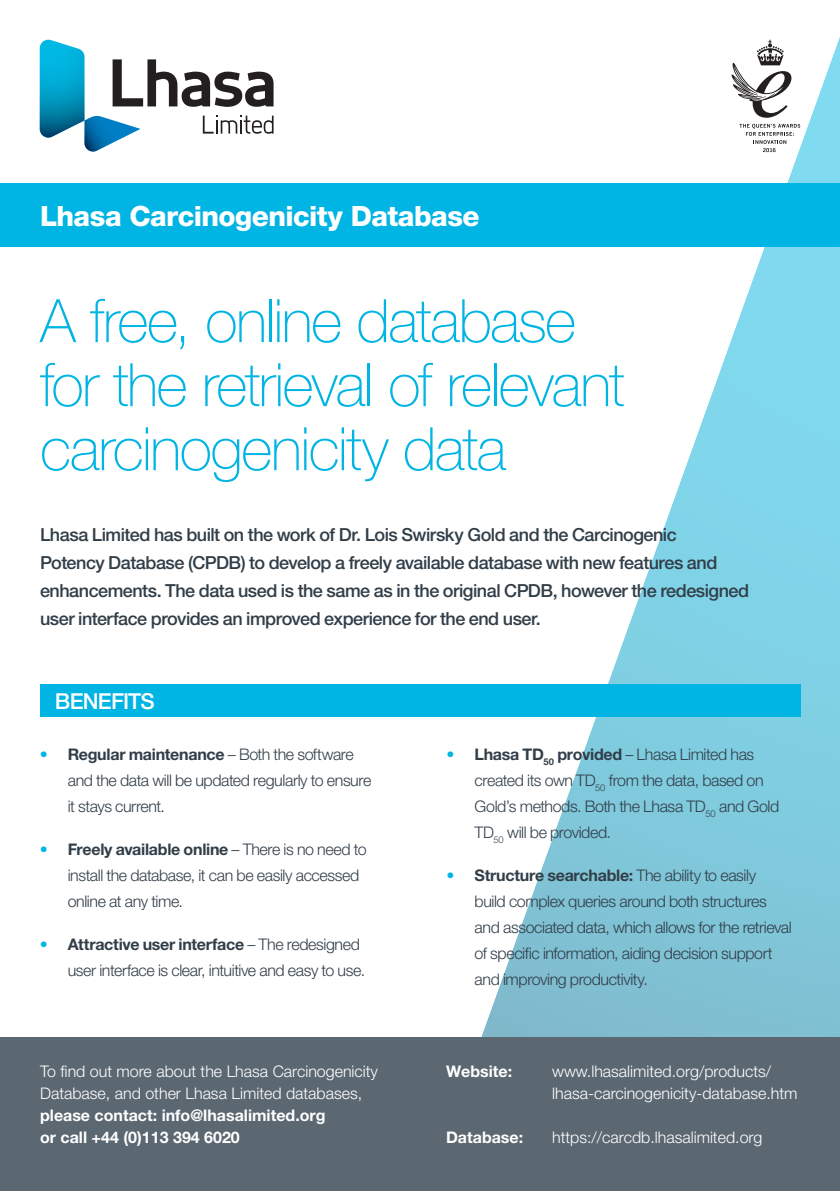
<style>
.page{position:relative;width:840px;height:1191px;background:#fff}
.page>*{position:absolute;margin:0;border:0;box-sizing:border-box;transform-origin:0 0}
.t1{font:100 60px/64px "Helvetica Neue LT Pro";letter-spacing:-.03em;color:#00b4e3}
.t2{font:800 28px "Helvetica Neue LT Pro";letter-spacing:-.02em;color:#fff}
.t3{font:500 22px "Helvetica Neue LT Pro";letter-spacing:-.035em;color:#fff}
.Green_Bullets{font:500 18px/28px "Helvetica Neue LT Pro";letter-spacing:-.03em;color:#313e48}
.t4{font:300 16px/26px "Helvetica Neue LT Pro";letter-spacing:-.025em;color:#313e48}
.t5{font:300 16px/22px "Helvetica Neue LT Pro";color:#fff}
.t6{font:700 16px "Helvetica Neue LT Pro";color:#fff}
.s1{font-weight:700;color:#00b4e3}
.s2{font-weight:700}
</style>
<div class="page">
<svg style="left:481px;top:39px;width:358px;height:998px"></svg>
<svg style="left:40px;top:40px;width:233px;height:112px"></svg>
<div style="left:0;top:183px;width:839px;height:64px;background:#00b4e3"></div>
<div style="left:0;top:1037px;width:839px;height:154px;background:#5b6771"></div>
<svg style="left:731px;top:40px;width:60px;height:78px"></svg>
<svg style="left:739px;top:124px;width:60px;height:28px"></svg>
<div style="left:40px;top:684px;width:759px;height:33px;background:#00b4e3"></div>
<p class="t2" style="left:40px;top:199px;width:440px">Lhasa Carcinogenicity Database</p>
<p class="t1" style="left:40px;top:289px;width:585px">A free, online database for the retrieval of relevant carcinogenicity data</p>
<p class="Green_Bullets" style="left:40px;top:521px;width:710px">Lhasa Limited has built on the work of Dr. Lois Swirsky Gold and the Carcinogenic<br>Potency Database (CPDB) to develop a freely available database with new features and enhancements. The data used is the same as in the original CPDB, however the redesigned user interface provides an improved experience for the end user.</p>
<p class="t3" style="left:55px;top:688px;width:101px">BENEFITS</p>
<p class="t4" style="left:68px;top:741px;width:305px;text-indent:-28px"><span class="s1">•</span> <span class="s2">Regular maintenance</span> – Both the software and the data will be updated regularly to ensure it stays current.</p>
<p class="t4" style="left:68px;top:836px;width:300px;text-indent:-28px"><span class="s1">•</span> <span class="s2">Freely available online</span> – There is no need to install the database, it can be easily accessed online at any time.</p>
<p class="t4" style="left:68px;top:931px;width:299px;text-indent:-28px"><span class="s1">•</span> <span class="s2">Attractive user interface</span> – The redesigned user interface is clear, intuitive and easy to use.</p>
<p class="t5" style="left:40px;top:1059px;width:339px">To find out more about the Lhasa Carcinogenicity<br>Database, and other Lhasa Limited databases,</p>
<p class="t6" style="left:40px;top:1105px;width:287px">please contact: info@lhasalimited.org</p>
<p class="t6" style="left:40px;top:1127px;width:201px">or call +44 (0)113 394 6020</p>
<p class="t4" style="left:474px;top:741px;width:306px;text-indent:-28px"><span class="s1">•</span> <span class="s2">Lhasa TD</span><sub>50</sub> <span class="s2">provided</span> – Lhasa Limited has created its own TD<sub>50</sub> from the data, based on Gold’s methods. Both the Lhasa TD<sub>50</sub> and Gold TD<sub>50</sub> will be provided.</p>
<p class="t4" style="left:474px;top:862px;width:318px;text-indent:-28px"><span class="s1">•</span> <span class="s2">Structure searchable:</span> The ability to easily<br>build complex queries around both structures and associated data, which allows for the retrieval of specific information, aiding decision support and improving productivity.</p>
<p class="t6" style="left:446px;top:1061px;width:68px">Website:</p>
<p class="t5" style="left:552px;top:1059px;width:247px">www.lhasalimited.org/products/ lhasa-carcinogenicity-database.htm</p>
<p class="t6" style="left:446px;top:1127px;width:79px">Database:</p>
<p class="t5" style="left:552px;top:1125px;width:212px">https://carcdb.lhasalimited.org</p>
</div>
